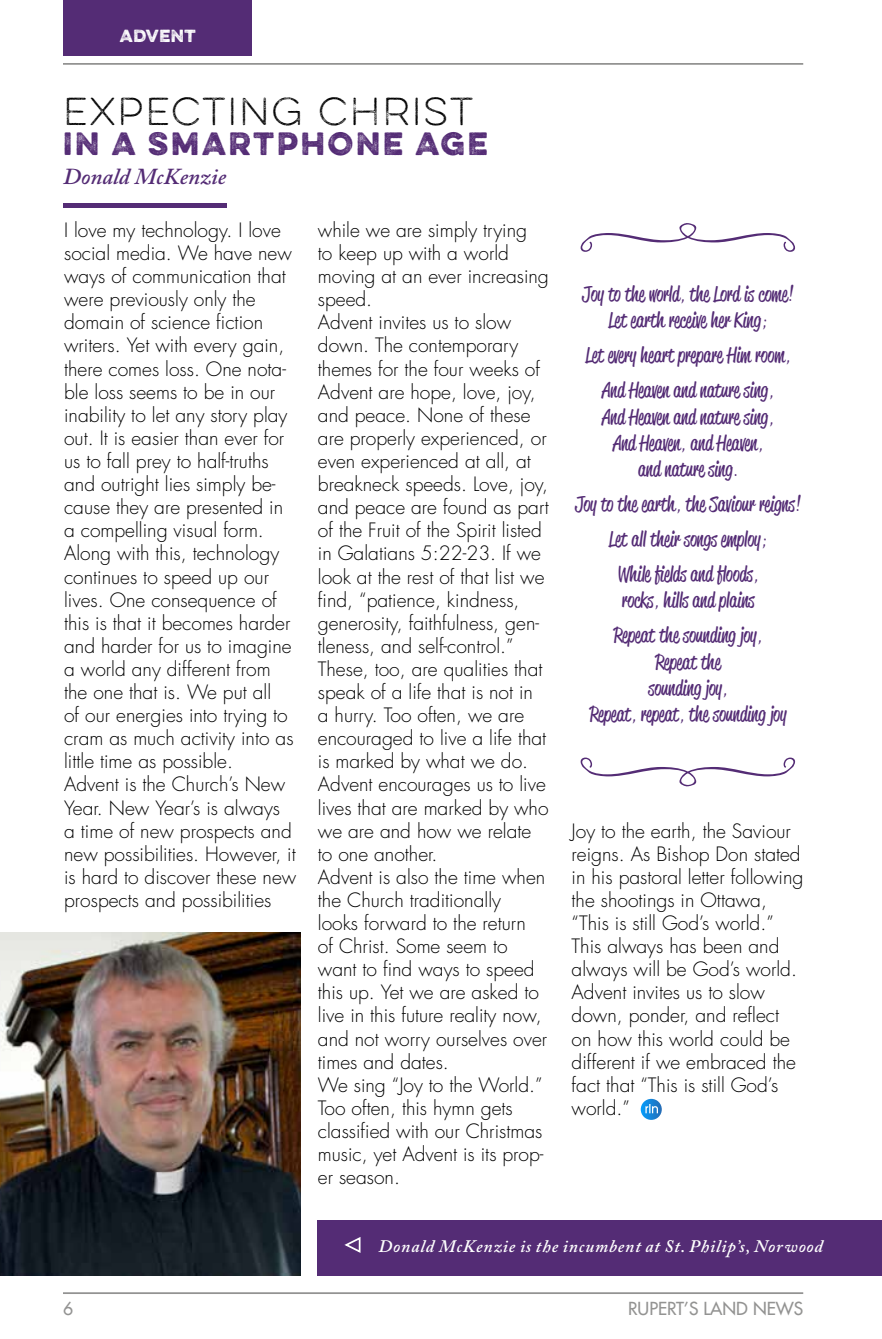
<style>
.page{position:relative;width:882px;height:1339px;background:#fff}
.page>*{position:absolute;margin:0;border:0;box-sizing:border-box;transform-origin:0 0}
.t1{font:63px "Sparhawk Extras";color:#542c75}
.t2{font:100 35px "Eveleth";letter-spacing:.05em;color:#000}
.t3{font:28.88px "Eveleth";letter-spacing:.1em;color:#542c75}
.t4{font:italic 600 22.75px "Adobe Caslon Pro";color:#542c75}
.t5{font:21px/26.2px "Reklame Script Regular DEMO";color:#542c75;text-align:center}
.t6{font:300 19.25px/23.1px "Futura LT";color:#000}
.t7{font:italic 600 17.5px "Adobe Caslon Pro";letter-spacing:.05em;color:#fff}
.t8{font:17.5px "Futura LT";color:#939392}
.t9{font:15.75px "Eveleth";letter-spacing:.025em;color:#fff}
.s1{font-family:"Black Jack"}
</style>
<div class="page">
<hr style="left:63px;top:1292px;width:740px;height:2px;background:#939392">
<hr style="left:63px;top:63px;width:740px;height:2px;background:#939392">
<svg style="left:641px;top:1099px;width:21px;height:21px"></svg>
<svg style="left:645px;top:1104px;width:13px;height:9px"></svg>
<div style="left:63px;top:203px;width:164px;height:5px;background:#542c75"></div>
<div style="left:63px;top:0;width:189px;height:55px;background:#542c75"></div>
<img style="left:0;top:932px;width:300px;height:344px">
<div style="left:318px;top:1221px;width:564px;height:55px;background:#542c75"></div>
<svg style="left:344px;top:1237px;width:17px;height:16px"></svg>
<p class="t9" style="left:120px;top:24px;width:77px">ADVENT</p>
<h2 class="t2" style="left:63px;top:87px;width:412px">EXPECTING CHRIST</h2>
<h3 class="t3" style="left:63px;top:121px;width:427px">IN A SMARTPHONE AGE</h3>
<p class="t4" style="left:63px;top:163px;width:165px">Donald McKenzie</p>
<p class="t6" style="left:64px;top:219px;width:234px">I love my technology. I love social media. We have new ways of communication that were previously only the domain of science fiction writers. Yet with every gain, there comes loss. One nota&shy;ble loss seems to be in our inability to let any story play out. It is easier than ever for us to fall prey to half-truths and outright lies simply be&shy;cause they are presented in a compelling visual form.<br>Along with this, technology continues to speed up our lives. One consequence of this is that it becomes harder and harder for us to imagine a world any different from the one that is. We put all<br>of our energies into trying to cram as much activity into as little time as possible.<br>Advent is the Church’s New<br>Year. New Year’s is always<br>a time of new prospects and new possibilities. However, it is hard to discover these new prospects and possibilities</p>
<p class="t6" style="left:318px;top:219px;width:233px">while we are simply trying<br>to keep up with a world moving at an ever increasing speed.<br>Advent invites us to slow down. The contemporary themes for the four weeks of<br>Advent are hope, love, joy, and peace. None of these are properly experienced, or even experienced at all, at breakneck speeds. Love, joy, and peace are found as part of the Fruit of the Spirit listed in Galatians 5:22-23. If we look at the rest of that list we find, “patience, kindness, generosity, faithfulness, gen&shy;tleness, and self-control.”<br>These, too, are qualities that speak of a life that is not in<br>a hurry. Too often, we are encouraged to live a life that is marked by what we do.<br>Advent encourages us to live lives that are marked by who we are and how we relate to one another.<br>Advent is also the time when the Church traditionally<br>looks forward to the return<br>of Christ. Some seem to want to find ways to speed this up. Yet we are asked to live in this future reality now, and not worry ourselves over times and dates.<br>We sing “Joy to the World.”<br>Too often, this hymn gets classified with our Christmas music, yet Advent is its prop&shy;er season.</p>
<p class="t5" style="left:582px;top:282px;width:213px">Joy to the world<span class="s1">,</span> the Lord is come<span class="s1">!<br></span>Let earth receive her King<span class="s1">;</span></p>
<p class="t5" style="left:586px;top:339px;width:207px;line-height:35px">Let every heart prepare Him room<span class="s1">,<br></span>And Heaven and nature sing<span class="s1">,</span></p>
<p class="t5" style="left:602px;top:405px;width:174px">And Heaven and nature sing<span class="s1">,<br></span>And Heaven<span class="s1">,</span> and Heaven<span class="s1">, </span>and nature sing<span class="s1">.</span></p>
<p class="t5" style="left:575px;top:488px;width:228px;line-height:35px">Joy to the earth<span class="s1">,</span> the Saviour reigns<span class="s1">!<br></span>Let all their songs employ<span class="s1">;<br></span>While fields and floods<span class="s1">,</span></p>
<p class="t5" style="left:614px;top:584px;width:150px;line-height:35px">rocks<span class="s1">,</span> hills and plains<br>Repeat the sounding joy<span class="s1">,</span></p>
<p class="t5" style="left:590px;top:650px;width:198px">Repeat the<br>sounding joy<span class="s1">,<br></span>Repeat<span class="s1">,</span> repeat<span class="s1">,</span> the sounding joy</p>
<h1 class="t1" style="left:577px;top:734px;width:222px">x</h1>
<p class="t6" style="left:572px;top:820px;width:233px">Joy to the earth, the Saviour reigns. As Bishop Don stated in his pastoral letter following the shootings in Ottawa, “This is still God’s world.”<br>This always has been and always will be God’s world.<br>Advent invites us to slow down, ponder, and reflect on how this world could be different if we embraced the fact that “This is still God’s world.”</p>
<p class="t7" style="left:378px;top:1236px;width:446px">Donald McKenzie is the incumbent at St. Philip’s, Norwood</p>
<p class="t8" style="left:63px;top:1297px;width:12px">6</p>
<p class="t8" style="left:628px;top:1297px;width:177px">RUPERT’S LAND NEWS</p>
</div>
